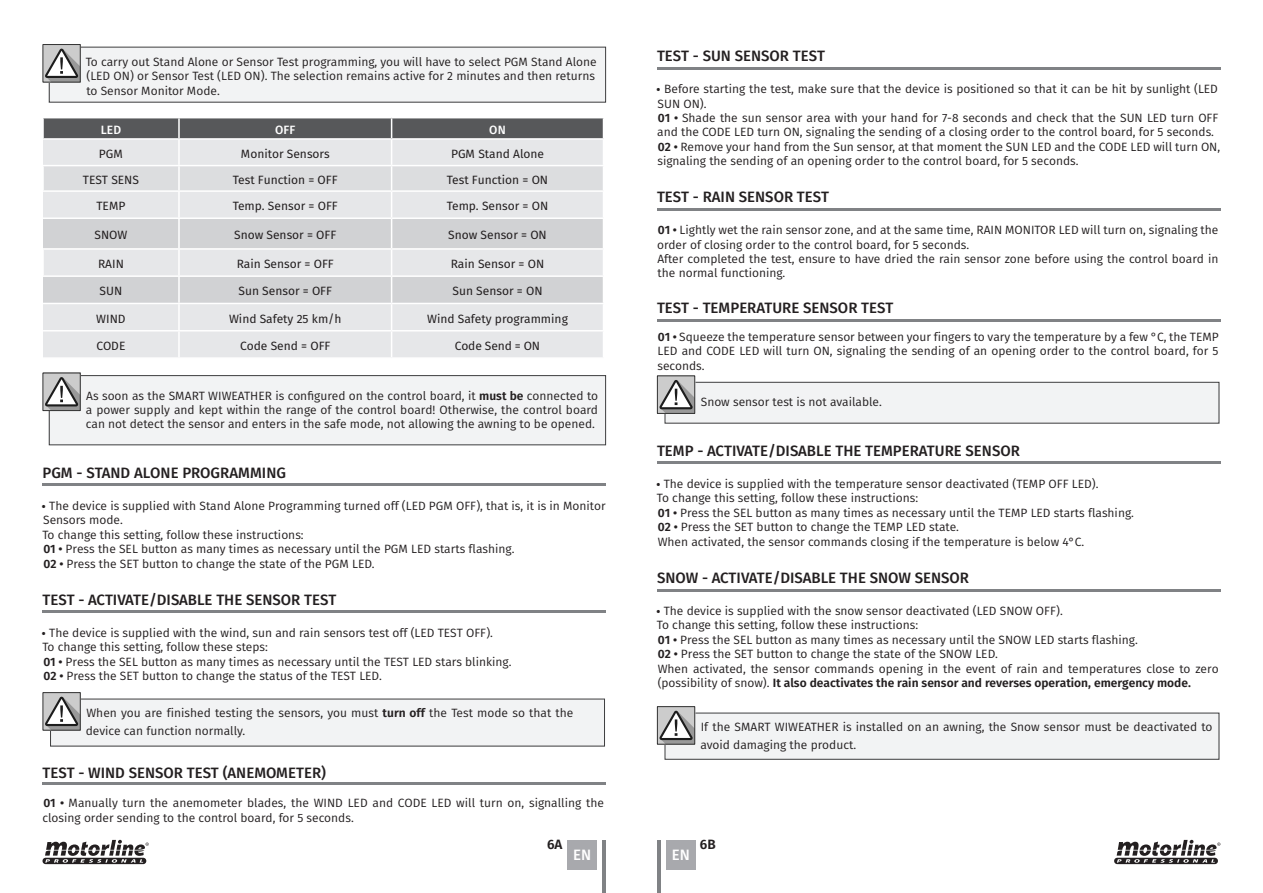
<style>
.page{position:relative;width:1263px;height:893px;background:#fff}
.page>*{position:absolute;margin:0;border:0;box-sizing:border-box;transform-origin:0 0}
.t1{font:500 15px "Fira Sans";color:#231f20}
.t2{font:500 15px "Fira Sans";color:#fff}
.t3{font:600 13.5px "Fira Sans";color:#231f20}
.t4{font:12px/14.4px "Fira Sans";color:#231f20}
.t5{font:12px "Fira Sans";color:#231f20}
.t6{font:500 12px "Fira Sans";letter-spacing:.01em;color:#fff}
.s1{font-weight:600}
.s2{font-family:"Akkurat Pro"}
</style>
<div class="page">
<div style="left:666px;top:840px;width:30px;height:29px;background:#a8a9ad"></div>
<div style="left:567px;top:840px;width:30px;height:29px;background:#a8a9ad"></div>
<hr style="left:603px;top:840px;width:3px;height:53px;background:#808285">
<hr style="left:657px;top:840px;width:3px;height:53px;background:#808285">
<svg style="left:45px;top:375px;width:561px;height:71px"></svg>
<div style="left:43px;top:373px;width:38px;height:38px;border:1px solid #333"></div>
<div style="left:43px;top:692px;width:38px;height:38px;background:#ccc"></div>
<svg style="left:45px;top:697px;width:560px;height:50px"></svg>
<div style="left:43px;top:692px;width:38px;height:38px;border:1px solid #333"></div>
<div style="left:657px;top:376px;width:38px;height:38px;background:#ccc"></div>
<svg style="left:659px;top:380px;width:561px;height:44px"></svg>
<div style="left:657px;top:375px;width:38px;height:39px;border:1px solid #333"></div>
<svg style="left:45px;top:46px;width:561px;height:57px"></svg>
<div style="left:43px;top:44px;width:38px;height:38px;border:1px solid #333"></div>
<div style="left:657px;top:706px;width:38px;height:38px;background:#ccc"></div>
<svg style="left:659px;top:711px;width:561px;height:49px"></svg>
<div style="left:657px;top:706px;width:38px;height:39px;border:1px solid #333"></div>
<hr style="left:43px;top:483px;width:563px;height:3px;background:#808285">
<hr style="left:43px;top:610px;width:563px;height:3px;background:#808285">
<hr style="left:43px;top:782px;width:563px;height:3px;background:#808285">
<hr style="left:657px;top:67px;width:563px;height:3px;background:#808285">
<hr style="left:657px;top:208px;width:563px;height:3px;background:#808285">
<hr style="left:657px;top:318px;width:563px;height:3px;background:#808285">
<hr style="left:657px;top:461px;width:563px;height:3px;background:#808285">
<hr style="left:657px;top:589px;width:563px;height:2px;background:#808285">
<svg style="left:1114px;top:840px;width:106px;height:24px"></svg>
<svg style="left:43px;top:840px;width:106px;height:24px"></svg>
<svg style="left:43px;top:118px;width:561px;height:239px;background:#d6d7d9"></svg>
<hr style="left:392px;top:303px;width:212px;height:1px;background:#fff">
<hr style="left:42px;top:165px;width:137px;height:1px;background:#fff">
<hr style="left:179px;top:165px;width:213px;height:1px;background:#fff">
<hr style="left:392px;top:165px;width:212px;height:1px;background:#fff">
<p class="t4" style="left:86px;top:54px;width:512px">To carry out Stand Alone or Sensor Test programming, you will have to select PGM Stand Alone (LED ON) or Sensor Test (LED ON). The selection remains active for 2 minutes and then returns to Sensor Monitor Mode.</p>
<p class="t6" style="left:101px;top:120px;width:22px">LED</p>
<p class="t6" style="left:275px;top:120px;width:22px">OFF</p>
<p class="t6" style="left:489px;top:120px;width:18px">ON</p>
<p class="t5" style="left:99px;top:145px;width:26px">PGM</p>
<p class="t5" style="left:241px;top:145px;width:90px">Monitor Sensors</p>
<p class="t5" style="left:451px;top:145px;width:94px">PGM Stand Alone</p>
<p class="t5" style="left:83px;top:171px;width:58px">TEST SENS</p>
<p class="t5" style="left:233px;top:171px;width:106px">Test Function = OFF</p>
<p class="t5" style="left:447px;top:171px;width:103px">Test Function = ON</p>
<p class="t5" style="left:96px;top:197px;width:31px">TEMP</p>
<p class="t5" style="left:233px;top:197px;width:107px">Temp. Sensor = OFF</p>
<p class="t5" style="left:447px;top:197px;width:103px">Temp. Sensor = ON</p>
<p class="t5" style="left:95px;top:226px;width:34px">SNOW</p>
<p class="t5" style="left:234px;top:226px;width:104px">Snow Sensor = OFF</p>
<p class="t5" style="left:448px;top:226px;width:100px">Snow Sensor = ON</p>
<p class="t5" style="left:98px;top:255px;width:27px">RAIN</p>
<p class="t5" style="left:237px;top:255px;width:99px">Rain Sensor = OFF</p>
<p class="t5" style="left:451px;top:255px;width:95px">Rain Sensor = ON</p>
<p class="t5" style="left:100px;top:282px;width:24px">SUN</p>
<p class="t5" style="left:238px;top:282px;width:95px">Sun Sensor = OFF</p>
<p class="t5" style="left:453px;top:282px;width:92px">Sun Sensor = ON</p>
<p class="t5" style="left:96px;top:309px;width:31px">WIND</p>
<p class="t5" style="left:229px;top:309px;width:114px">Wind Safety 25 km/h</p>
<p class="t5" style="left:427px;top:309px;width:142px">Wind Safety programming</p>
<p class="t5" style="left:97px;top:337px;width:30px">CODE</p>
<p class="t5" style="left:240px;top:337px;width:92px">Code Send = OFF</p>
<p class="t5" style="left:455px;top:337px;width:87px">Code Send = ON</p>
<p class="t4" style="left:86px;top:388px;width:514px;text-align:justify">As soon as the SMART WIWEATHER is configured on the control board, it <span class="s1">must be</span> connected to a power supply and kept within the range of the control board! Otherwise, the control board can not detect the sensor and enters in the safe mode, not allowing the awning to be opened.</p>
<p class="t1" style="left:43px;top:460px;width:245px">PGM - STAND ALONE PROGRAMMING</p>
<p class="t4" style="left:41px;top:498px;width:566px"><span class="s2">•</span> The device is supplied with Stand Alone Programming turned off (LED PGM OFF), that is, it is in Monitor<br>Sensors mode.</p>
<p class="t4" style="left:42px;top:527px;width:263px">To change this setting, follow these instructions:</p>
<p class="t4" style="left:43px;top:541px;width:473px"><span class="s1">01 •</span> Press the SEL button as many times as necessary until the PGM LED starts flashing.</p>
<p class="t4" style="left:43px;top:556px;width:333px"><span class="s1">02 •</span> Press the SET button to change the state of the PGM LED.</p>
<p class="t1" style="left:43px;top:587px;width:295px">TEST - ACTIVATE/DISABLE THE SENSOR TEST</p>
<p class="t4" style="left:41px;top:625px;width:453px"><span class="s2">•</span> The device is supplied with the wind, sun and rain sensors test off (LED TEST OFF).</p>
<p class="t4" style="left:42px;top:640px;width:227px">To change this setting, follow these steps:</p>
<p class="t4" style="left:43px;top:654px;width:470px"><span class="s1">01 •</span> Press the SEL button as many times as necessary until the TEST LED stars blinking.</p>
<p class="t4" style="left:43px;top:668px;width:340px"><span class="s1">02 •</span> Press the SET button to change the status of the TEST LED.</p>
<p class="t4" style="left:86px;top:703px;width:489px;line-height:18px">When you are finished testing the sensors, you must <span class="s1">turn off</span> the Test mode so that the device can function normally.</p>
<p class="t1" style="left:43px;top:760px;width:285px">TEST - WIND SENSOR TEST (ANEMOMETER)</p>
<p class="t4" style="left:43px;top:796px;width:563px"><span class="s1">01 •</span> Manually turn the anemometer blades, the WIND LED and CODE LED will turn on, signalling the closing order sending to the control board, for 5 seconds.</p>
<p class="t1" style="left:657px;top:43px;width:169px">TEST - SUN SENSOR TEST</p>
<p class="t4" style="left:656px;top:81px;width:564px"><span class="s2">•</span> Before starting the test, make sure that the device is positioned so that it can be hit by sunlight (LED<br>SUN ON).</p>
<p class="t4" style="left:657px;top:110px;width:563px"><span class="s1">01 •</span> Shade the sun sensor area with your hand for 7-8 seconds and check that the SUN LED turn OFF and the CODE LED turn ON, signaling the sending of a closing order to the control board, for 5 seconds.</p>
<p class="t4" style="left:657px;top:139px;width:564px"><span class="s1">02 •</span> Remove your hand from the Sun sensor, at that moment the SUN LED and the CODE LED will turn ON, signaling the sending of an opening order to the control board, for 5 seconds.</p>
<p class="t1" style="left:657px;top:185px;width:174px">TEST - RAIN SENSOR TEST</p>
<p class="t4" style="left:657px;top:223px;width:563px"><span class="s1">01 •</span> Lightly wet the rain sensor zone, and at the same time, RAIN MONITOR LED will turn on, signaling the order of closing order to the control board, for 5 seconds.</p>
<p class="t4" style="left:657px;top:251px;width:562px">After completed the test, ensure to have dried the rain sensor zone before using the control board in the normal functioning.</p>
<p class="t1" style="left:657px;top:295px;width:238px">TEST - TEMPERATURE SENSOR TEST</p>
<p class="t4" style="left:657px;top:329px;width:563px;text-align:justify"><span class="s1">01 •</span> Squeeze the temperature sensor between your fingers to vary the temperature by a few °C, the TEMP LED and CODE LED will turn ON, signaling the sending of an opening order to the control board, for 5 seconds.</p>
<p class="t4" style="left:701px;top:395px;width:183px">Snow sensor test is not available.</p>
<p class="t1" style="left:657px;top:438px;width:364px">TEMP - ACTIVATE/DISABLE THE TEMPERATURE SENSOR</p>
<p class="t4" style="left:656px;top:476px;width:444px"><span class="s2">•</span> The device is supplied with the temperature sensor deactivated (TEMP OFF LED).</p>
<p class="t4" style="left:657px;top:491px;width:263px">To change this setting, follow these instructions:</p>
<p class="t4" style="left:658px;top:505px;width:478px"><span class="s1">01 •</span> Press the SEL button as many times as necessary until the TEMP LED starts flashing.</p>
<p class="t4" style="left:658px;top:519px;width:303px"><span class="s1">02 •</span> Press the SET button to change the TEMP LED state.</p>
<p class="t4" style="left:658px;top:534px;width:428px">When activated, the sensor commands closing if the temperature is below 4°C.</p>
<p class="t1" style="left:657px;top:565px;width:314px">SNOW - ACTIVATE/DISABLE THE SNOW SENSOR</p>
<p class="t4" style="left:656px;top:603px;width:408px"><span class="s2">•</span> The device is supplied with the snow sensor deactivated (LED SNOW OFF).</p>
<p class="t4" style="left:657px;top:618px;width:263px">To change this setting, follow these instructions:</p>
<p class="t4" style="left:658px;top:632px;width:481px"><span class="s1">01 •</span> Press the SEL button as many times as necessary until the SNOW LED starts flashing.</p>
<p class="t4" style="left:658px;top:647px;width:341px"><span class="s1">02 •</span> Press the SET button to change the state of the SNOW LED.</p>
<p class="t4" style="left:658px;top:661px;width:562px">When activated, the sensor commands opening in the event of rain and temperatures close to zero (possibility of snow). <span class="s1">It also deactivates the rain sensor and reverses operation, emergency mode.</span></p>
<p class="t4" style="left:700px;top:717px;width:514px;line-height:18px">If the SMART WIWEATHER is installed on an awning, the Snow sensor must be deactivated to avoid damaging the product.</p>
<p class="t3" style="left:547px;top:833px;width:17px">6A</p>
<p class="t3" style="left:700px;top:833px;width:17px">6B</p>
<p class="t2" style="left:573px;top:842px;width:20px">EN</p>
<p class="t2" style="left:672px;top:842px;width:20px">EN</p>
</div>
